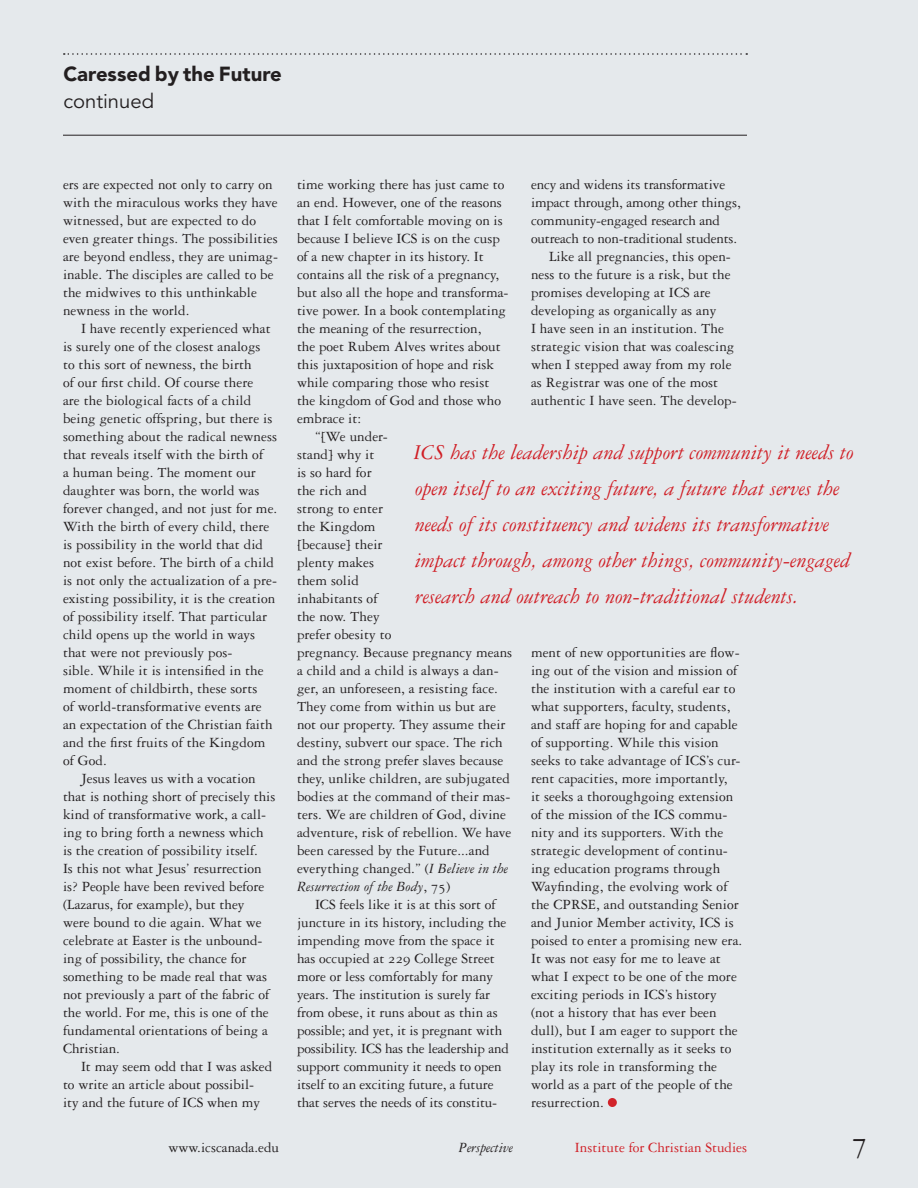
<style>
.page{position:relative;width:918px;height:1188px;background:#e5e9ec}
.page>*{position:absolute;margin:0;border:0;box-sizing:border-box;transform-origin:0 0}
.t1{font:31.5px "Garamond 3 LT Std";color:#231f20}
.pull_quote{font:italic 22.5px/36px "Garamond 3 LT Std";color:#d01e25}
.H1_samll_two_lines{font:900 20.25px/27px "Avenir LT Std";color:#231f20}
.text{font:15px/18px "Garamond 3 LT Std";letter-spacing:.005em;color:#231f20}
.t2{font:15px "Garamond 3 LT Std";color:#d01e25}
.t3{font:italic 15px "Garamond 3 LT Std";color:#231f20}
.s1{font-weight:400}
.s2{font-style:italic}
</style>
<div class="page">
<svg style="left:64px;top:53px;width:683px;height:2px"></svg>
<hr style="left:63px;top:135px;width:684px;height:1px;background:#231f20">
<div style="left:608px;top:1098px;width:9px;height:9px;background:#d1232a;border-radius:50%"></div>
<p class="H1_samll_two_lines" style="left:63px;top:60px;width:220px">Caressed by the Future <span class="s1">continued</span></p>
<p class="text" style="left:63px;top:176px;width:217px">ers are expected not only to carry on with the miraculous works they have witnessed, but are expected to do even greater things. The possibilities are beyond endless, they are unimag&shy;inable. The disciples are called to be the midwives to this unthinkable newness in the world.</p>
<p class="text" style="left:63px;top:320px;width:216px;text-indent:18px">I have recently experienced what is surely one of the closest analogs<br>to this sort of newness, the birth<br>of our first child. Of course there<br>are the biological facts of a child being genetic offspring, but there is something about the radical newness that reveals itself with the birth of<br>a human being. The moment our daughter was born, the world was forever changed, and not just for me.<br>With the birth of every child, there is possibility in the world that did not exist before. The birth of a child is not only the actualization of a pre&shy;existing possibility, it is the creation of possibility itself. That particular child opens up the world in ways that were not previously pos-<br>sible. While it is intensified in the moment of childbirth, these sorts<br>of world-transformative events are an expectation of the Christian faith and the first fruits of the Kingdom of God.</p>
<p class="text" style="left:63px;top:770px;width:214px;text-indent:18px">Jesus leaves us with a vocation that is nothing short of precisely this kind of transformative work, a call&shy;ing to bring forth a newness which is the creation of possibility itself.<br>Is this not what Jesus’ resurrection is? People have been revived before (Lazarus, for example), but they<br>were bound to die again. What we celebrate at Easter is the unbound&shy;ing of possibility, the chance for something to be made real that was not previously a part of the fabric of the world. For me, this is one of the fundamental orientations of being a Christian.</p>
<p class="text" style="left:63px;top:1058px;width:211px;text-indent:18px">It may seem odd that I was asked to write an article about possibil&shy;ity and the future of ICS when my</p>
<p class="text" style="left:297px;top:176px;width:213px">time working there has just came to an end. However, one of the reasons that I felt comfortable moving on is because I believe ICS is on the cusp of a new chapter in its history. It contains all the risk of a pregnancy, but also all the hope and transforma&shy;tive power. In a book contemplating the meaning of the resurrection,<br>the poet Rubem Alves writes about this juxtaposition of hope and risk while comparing those who resist the kingdom of God and those who embrace it:</p>
<p class="text" style="left:297px;top:428px;width:217px;text-indent:18px">“[We under-<br>stand] why it<br>is so hard for<br>the rich and<br>strong to enter<br>the Kingdom<br>[because] their<br>plenty makes<br>them solid<br>inhabitants of<br>the now. They<br>prefer obesity to<br>pregnancy. Because pregnancy means a child and a child is always a dan&shy;ger, an unforeseen, a resisting face.<br>They come from within us but are not our property. They assume their destiny, subvert our space. The rich and the strong prefer slaves because they, unlike children, are subjugated bodies at the command of their mas&shy;ters. We are children of God, divine adventure, risk of rebellion. We have been caressed by the Future...and everything changed.” (<span class="s2">I Believe in the<br>Resurrection of the Body</span>, 75)</p>
<p class="text" style="left:297px;top:896px;width:214px;text-indent:18px">ICS feels like it is at this sort of juncture in its history, including the impending move from the space it has occupied at 229 College Street more or less comfortably for many years. The institution is surely far from obese, it runs about as thin as possible; and yet, it is pregnant with possibility. ICS has the leadership and support community it needs to open itself to an exciting future, a future that serves the needs of its constitu-</p>
<p class="text" style="left:531px;top:176px;width:211px">ency and widens its transformative impact through, among other things, community-engaged research and outreach to non-traditional students.</p>
<p class="text" style="left:531px;top:248px;width:207px;text-indent:18px">Like all pregnancies, this open&shy;ness to the future is a risk, but the promises developing at ICS are developing as organically as any<br>I have seen in an institution. The strategic vision that was coalescing when I stepped away from my role as Registrar was one of the most authentic I have seen. The develop-</p>
<p class="pull_quote" style="left:414px;top:434px;width:441px">ICS has the leadership and support community it needs to open itself to an exciting future, a future that serves the needs of its constituency and widens its transformative impact through, among other things, community-engaged research and outreach to non-traditional students.</p>
<p class="text" style="left:531px;top:644px;width:213px">ment of new opportunities are flow&shy;ing out of the vision and mission of the institution with a careful ear to what supporters, faculty, students, and staff are hoping for and capable of supporting. While this vision seeks to take advantage of ICS’s cur&shy;rent capacities, more importantly,<br>it seeks a thoroughgoing extension of the mission of the ICS commu&shy;nity and its supporters. With the strategic development of continu&shy;ing education programs through Wayfinding, the evolving work of the CPRSE, and outstanding Senior and Junior Member activity, ICS is poised to enter a promising new era.<br>It was not easy for me to leave at what I expect to be one of the more exciting periods in ICS’s history (not a history that has ever been dull), but I am eager to support the institution externally as it seeks to play its role in transforming the world as a part of the people of the resurrection.</p>
<p class="text" style="left:168px;top:1139px;width:112px">www.icscanada.edu</p>
<p class="t3" style="left:459px;top:1140px;width:56px">Perspective</p>
<p class="t2" style="left:575px;top:1139px;width:174px">Institute for Christian Studies</p>
<h1 class="t1" style="left:852px;top:1125px;width:17px">7</h1>
</div>
